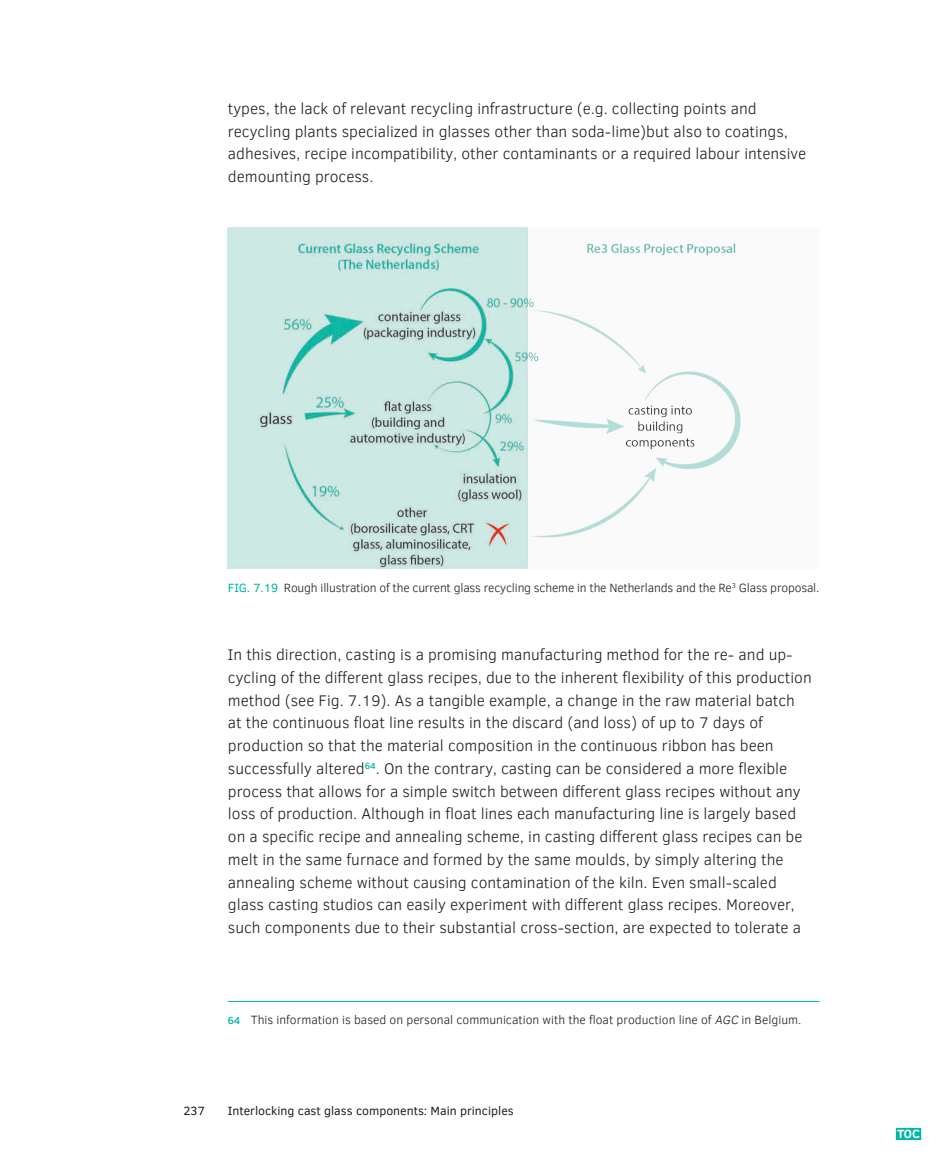
<style>
.page{position:relative;width:945px;height:1166px;background:#fff}
.page>*{position:absolute;margin:0;border:0;box-sizing:border-box;transform-origin:0 0}
.BODY_Normal{font:300 15.75px/22.8px "Clear Sans";color:#231f20}
.FOOTNOTE_Body{font:300 12.25px "Clear Sans";letter-spacing:-.015em;color:#231f20}
.t1{font:12.25px "Clear Sans";color:#231f20}
.t2{font:700 12.25px "Clear Sans";color:#fff}
.s1{font-weight:400;color:#00b8a5}
.s2{font-weight:500;font-size:10.5px;color:#00b8a5}
.s3{font-style:italic}
</style>
<div class="page">
<img style="left:228px;top:228px;width:513px;height:341px">
<hr style="left:228px;top:1001px;width:591px;height:1px;background:#00b8a5">
<div style="left:895px;top:1127px;width:27px;height:13px;background:#00b8a5;border:1px solid #fff"></div>
<p class="BODY_Normal" style="left:228px;top:97px;width:580px">types, the lack of relevant recycling infrastructure (e.g. collecting points and recycling plants specialized in glasses other than soda-lime)but also to coatings, adhesives, recipe incompatibility, other contaminants or a required labour intensive demounting process.</p>
<p class="FOOTNOTE_Body" style="left:228px;top:579px;width:593px"><span class="s1">FIG. 7.19</span> Rough illustration of the current glass recycling scheme in the Netherlands and the Re<sup>3</sup> Glass proposal.</p>
<p class="BODY_Normal" style="left:228px;top:643px;width:585px">In this direction, casting is a promising manufacturing method for the re- and up&shy;cycling of the different glass recipes, due to the inherent flexibility of this production method (see Fig. 7.19). As a tangible example, a change in the raw material batch at the continuous float line results in the discard (and loss) of up to 7 days of production so that the material composition in the continuous ribbon has been successfully altered<sup>64</sup>. On the contrary, casting can be considered a more flexible process that allows for a simple switch between different glass recipes without any loss of production. Although in float lines each manufacturing line is largely based on a specific recipe and annealing scheme, in casting different glass recipes can be melt in the same furnace and formed by the same moulds, by simply altering the annealing scheme without causing contamination of the kiln. Even small-scaled glass casting studios can easily experiment with different glass recipes. Moreover, such components due to their substantial cross-section, are expected to tolerate a</p>
<p class="FOOTNOTE_Body" style="left:228px;top:1011px;width:575px"><span class="s2">64</span> This information is based on personal communication with the float production line of <span class="s3">AGC</span> in Belgium.</p>
<p class="t1" style="left:183px;top:1102px;width:23px">237</p>
<p class="t1" style="left:228px;top:1102px;width:287px">Interlocking cast glass components: Main principles</p>
<p class="t2" style="left:897px;top:1124px;width:25px">TOC</p>
</div>
